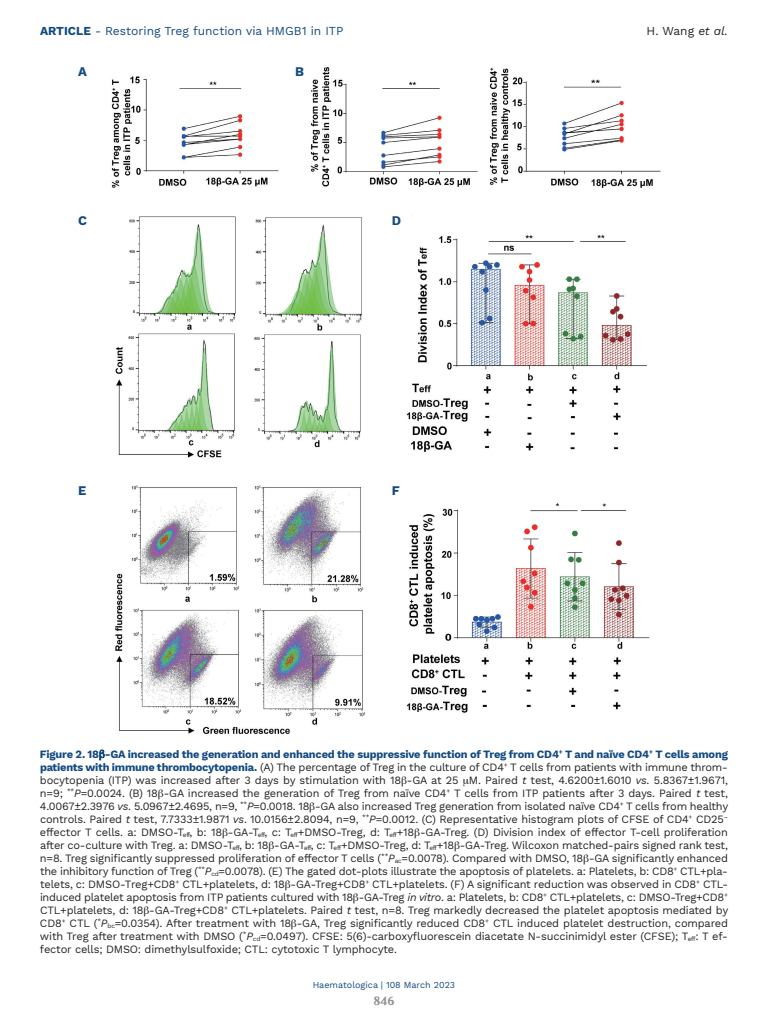
<style>
.page{position:relative;width:768px;height:1024px;background:#fff}
.page>*{position:absolute;margin:0;border:0;box-sizing:border-box;transform-origin:0 0}
.t1{font:700 13px "Work Sans";color:#134a80}
.t2{font:12px "Work Sans";color:#134a80}
.t3{font:12px "Work Sans";color:#222221}
.t4{font:700 12px "Volkhov";color:#919190}
.t5{font:11px/13px "Work Sans";letter-spacing:-.015em;color:#222221;text-align:justify}
.t6{font:9px "Work Sans";color:#134a80}
.s1{font-weight:700}
.s2{font-style:italic}
.s3{font-weight:700;color:#134a80}
</style>
<div class="page">
<img style="left:111px;top:67px;width:550px;height:667px">
<p class="t2" style="left:40px;top:24px;width:305px"><span class="s1">ARTICLE</span> - Restoring Treg function via HMGB1 in ITP</p>
<p class="t3" style="left:647px;top:24px;width:83px">H. Wang <span class="s2">et al.</span></p>
<p class="t1" style="left:78px;top:64px;width:10px">A</p>
<p class="t1" style="left:295px;top:64px;width:10px">B</p>
<p class="t1" style="left:78px;top:213px;width:10px">C</p>
<p class="t1" style="left:392px;top:213px;width:11px">D</p>
<p class="t1" style="left:78px;top:483px;width:10px">E</p>
<p class="t1" style="left:392px;top:483px;width:9px">F</p>
<p class="t5" style="left:40px;top:747px;width:690px"><span class="s3">Figure 2. 18 -GA increased the generation and enhanced the suppressive function of Treg from CD4</span><sup>+</sup> <span class="s3">T and naïve CD4</span><sup>+</sup> <span class="s3">T cells among patients with immune thrombocytopenia.</span> (A) The percentage of Treg in the culture of CD4<sup>+</sup> T cells from patients with immune throm&shy;bocytopenia (ITP) was increased after 3 days by stimulation with 18 -GA at 25 M. Paired <span class="s2">t</span> test, 4.6200±1.6010 <span class="s2">vs</span>. 5.8367±1.9671, n=9; <sup>**</sup><span class="s2">P</span>=0.0024. (B) 18 -GA increased the generation of Treg from naïve CD4<sup>+</sup> T cells from ITP patients after 3 days. Paired <span class="s2">t</span> test, 4.0067±2.3976 <span class="s2">vs</span>. 5.0967±2.4695, n=9, <sup>**</sup><span class="s2">P</span>=0.0018. 18 -GA also increased Treg generation from isolated naïve CD4<sup>+</sup> T cells from healthy controls. Paired <span class="s2">t</span> test, 7.7333±1.9871 <span class="s2">vs</span>. 10.0156±2.8094, n=9, <sup>**</sup><span class="s2">P</span>=0.0012. (C) Representative histogram plots of CFSE of CD4<sup>+</sup> CD25<sup>– </sup>effector T cells. a: DMSO-T<sub>eff</sub>, b: 18 -GA-T<sub>eff</sub>, c: T<sub>eff</sub>+DMSO-Treg, d: T<sub>eff</sub>+18 -GA-Treg. (D) Division index of effector T-cell proliferation after co-culture with Treg. a: DMSO-T<sub>eff</sub>, b: 18 -GA-T<sub>eff</sub>, c: T<sub>eff</sub>+DMSO-Treg, d: T<sub>eff</sub>+18 -GA-Treg. Wilcoxon matched-pairs signed rank test, n=8. Treg significantly suppressed proliferation of effector T cells (<sup>**</sup><span class="s2">P</span><sub>ac</sub>=0.0078). Compared with DMSO, 18 -GA significantly enhanced the inhibitory function of Treg (<sup>**</sup><span class="s2">P</span><sub>cd</sub>=0.0078). (E) The gated dot-plots illustrate the apoptosis of platelets. a: Platelets, b: CD8<sup>+</sup> CTL+pla&shy;telets, c: DMSO-Treg+CD8<sup>+</sup> CTL+platelets, d: 18 -GA-Treg+CD8<sup>+</sup> CTL+platelets. (F) A significant reduction was observed in CD8<sup>+</sup> CTL&shy;induced platelet apoptosis from ITP patients cultured with 18 -GA-Treg <span class="s2">in vitro</span>. a: Platelets, b: CD8<sup>+</sup> CTL+platelets, c: DMSO-Treg+CD8<sup>+ </sup>CTL+platelets, d: 18 -GA-Treg+CD8<sup>+</sup> CTL+platelets. Paired <span class="s2">t</span> test, n=8. Treg markedly decreased the platelet apoptosis mediated by CD8<sup>+</sup> CTL (<sup>*</sup><span class="s2">P</span><sub>bc</sub>=0.0354). After treatment with 18 -GA, Treg significantly reduced CD8<sup>+</sup> CTL induced platelet destruction, compared with Treg after treatment with DMSO (<sup>*</sup><span class="s2">P</span><sub>cd</sub>=0.0497). CFSE: 5(6)-carboxyfluorescein diacetate N-succinimidyl ester (CFSE); T<sub>eff</sub>: T ef&shy;fector cells; DMSO: dimethylsulfoxide; CTL: cytotoxic T lymphocyte.</p>
<p class="t6" style="left:313px;top:979px;width:144px">Haematologica | 108 March 2023</p>
<p class="t4" style="left:373px;top:993px;width:23px">846</p>
</div>
